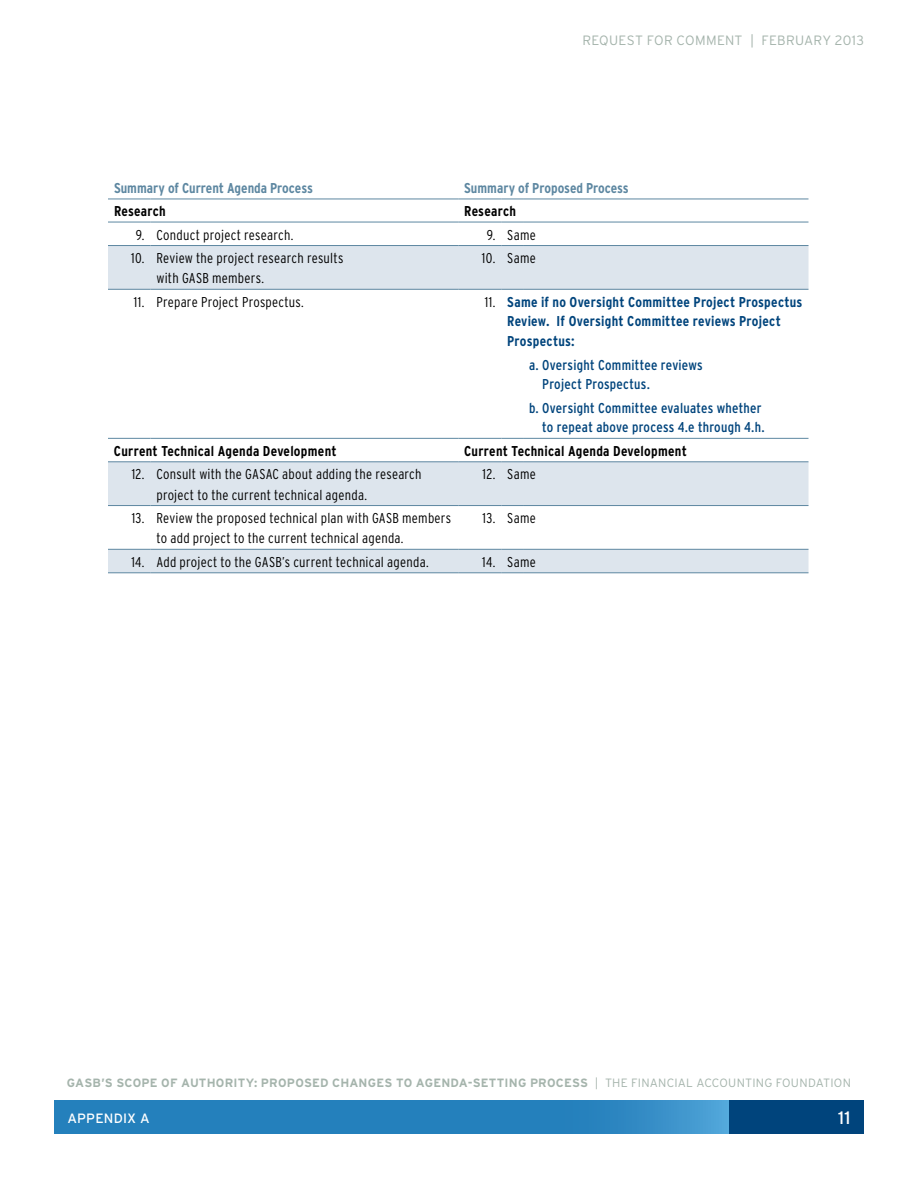
<style>
.page{position:relative;width:918px;height:1188px;background:#fff}
.page>*{position:absolute;margin:0;border:0;box-sizing:border-box;transform-origin:0 0}
.t1{font:18px "Interstate";color:#fff}
.t2{font:300 condensed 14.25px/20.2px "Interstate";letter-spacing:.015em;color:#000}
.t3{font:condensed 14.25px/19.6px "Interstate";letter-spacing:.02em;color:#00447c}
.t4{font:700 condensed 14.25px/19.6px "Interstate";letter-spacing:.015em;color:#00447c}
.t5{font:700 condensed 14.25px "Interstate";letter-spacing:.02em;color:#000}
.t6{font:700 condensed 14.25px "Interstate";color:#5d87a1}
.t7{font:300 13.5px "Interstate";letter-spacing:.02em;color:#a5b4ac}
.t8{font:13.5px "Interstate";letter-spacing:.015em;color:#fff}
.t9{font:700 12px "Interstate";letter-spacing:.015em;color:#a5b4ac}
.t10{font:300 12px "Interstate";letter-spacing:.015em;color:#a5b4ac}
.s1{font-weight:300;color:#000}
</style>
<div class="page">
<div style="left:729px;top:1100px;width:135px;height:34px;background:#00447c"></div>
<svg style="left:54px;top:1100px;width:675px;height:34px;background:#2883be"></svg>
<svg style="left:108px;top:246px;width:700px;height:327px"></svg>
<hr style="left:108px;top:199px;width:42px;height:1px;background:#5d87a1">
<hr style="left:150px;top:199px;width:308px;height:1px;background:#5d87a1">
<hr style="left:458px;top:199px;width:43px;height:1px;background:#5d87a1">
<svg style="left:501px;top:199px;width:22px;height:1px"></svg>
<hr style="left:523px;top:199px;width:286px;height:1px;background:#5d87a1">
<hr style="left:108px;top:222px;width:42px;height:1px;background:#5d87a1">
<hr style="left:150px;top:222px;width:308px;height:1px;background:#5d87a1">
<hr style="left:458px;top:222px;width:43px;height:1px;background:#5d87a1">
<svg style="left:501px;top:222px;width:22px;height:1px"></svg>
<hr style="left:523px;top:222px;width:286px;height:1px;background:#5d87a1">
<hr style="left:108px;top:245px;width:42px;height:1px;background:#5d87a1">
<hr style="left:150px;top:245px;width:308px;height:1px;background:#5d87a1">
<hr style="left:458px;top:245px;width:43px;height:1px;background:#5d87a1">
<svg style="left:501px;top:245px;width:22px;height:1px"></svg>
<hr style="left:523px;top:245px;width:286px;height:1px;background:#5d87a1">
<hr style="left:108px;top:289px;width:42px;height:1px;background:#5d87a1">
<hr style="left:150px;top:289px;width:308px;height:1px;background:#5d87a1">
<hr style="left:458px;top:289px;width:43px;height:1px;background:#5d87a1">
<svg style="left:501px;top:289px;width:22px;height:1px"></svg>
<hr style="left:523px;top:289px;width:286px;height:1px;background:#5d87a1">
<hr style="left:108px;top:438px;width:42px;height:1px;background:#5d87a1">
<hr style="left:150px;top:438px;width:308px;height:1px;background:#5d87a1">
<hr style="left:458px;top:438px;width:43px;height:1px;background:#5d87a1">
<svg style="left:501px;top:438px;width:22px;height:1px"></svg>
<hr style="left:523px;top:438px;width:286px;height:1px;background:#5d87a1">
<hr style="left:108px;top:462px;width:42px;height:1px;background:#5d87a1">
<hr style="left:150px;top:462px;width:308px;height:1px;background:#5d87a1">
<hr style="left:458px;top:462px;width:43px;height:1px;background:#5d87a1">
<svg style="left:501px;top:462px;width:22px;height:1px"></svg>
<hr style="left:523px;top:462px;width:286px;height:1px;background:#5d87a1">
<hr style="left:108px;top:505px;width:42px;height:1px;background:#5d87a1">
<hr style="left:150px;top:505px;width:308px;height:1px;background:#5d87a1">
<hr style="left:458px;top:505px;width:43px;height:1px;background:#5d87a1">
<svg style="left:501px;top:505px;width:22px;height:1px"></svg>
<hr style="left:523px;top:505px;width:286px;height:1px;background:#5d87a1">
<hr style="left:108px;top:549px;width:42px;height:1px;background:#5d87a1">
<hr style="left:150px;top:549px;width:308px;height:1px;background:#5d87a1">
<hr style="left:458px;top:549px;width:43px;height:1px;background:#5d87a1">
<svg style="left:501px;top:549px;width:22px;height:1px"></svg>
<hr style="left:523px;top:549px;width:286px;height:1px;background:#5d87a1">
<hr style="left:108px;top:573px;width:42px;height:1px;background:#5d87a1">
<hr style="left:150px;top:573px;width:308px;height:1px;background:#5d87a1">
<hr style="left:458px;top:573px;width:43px;height:1px;background:#5d87a1">
<svg style="left:501px;top:573px;width:22px;height:1px"></svg>
<hr style="left:523px;top:573px;width:286px;height:1px;background:#5d87a1">
<p class="t7" style="left:582px;top:32px;width:283px">REQUEST FOR COMMENT | FEBRUARY 2013</p>
<p class="t6" style="left:114px;top:180px;width:200px">Summary of Current Agenda Process</p>
<p class="t6" style="left:464px;top:180px;width:166px">Summary of Proposed Process</p>
<p class="t5" style="left:114px;top:203px;width:53px">Research</p>
<p class="t5" style="left:464px;top:203px;width:53px">Research</p>
<p class="t2" style="left:136px;top:224px;width:159px">9. Conduct project research.</p>
<p class="t2" style="left:487px;top:224px;width:51px">9. Same</p>
<p class="t2" style="left:156px;top:248px;width:188px;text-indent:-25px">10. Review the project research results with GASB members.</p>
<p class="t2" style="left:482px;top:248px;width:55px">10. Same</p>
<p class="t2" style="left:134px;top:292px;width:171px">11. Prepare Project Prospectus.</p>
<p class="t4" style="left:507px;top:292px;width:297px;text-indent:-22px"><span class="s1">11.</span> Same if no Oversight Committee Project Prospectus<br>Review. If Oversight Committee reviews Project<br>Prospectus:</p>
<p class="t3" style="left:542px;top:355px;width:162px;text-indent:-13px">a. Oversight Committee reviews<br>Project Prospectus.</p>
<p class="t3" style="left:529px;top:398px;width:237px;text-align:right">b. Oversight Committee evaluates whether to repeat above process 4.e through 4.h.</p>
<p class="t5" style="left:114px;top:443px;width:224px">Current Technical Agenda Development</p>
<p class="t5" style="left:464px;top:443px;width:224px">Current Technical Agenda Development</p>
<p class="t2" style="left:156px;top:464px;width:267px;text-indent:-25px">12. Consult with the GASAC about adding the research project to the current technical agenda.</p>
<p class="t2" style="left:483px;top:464px;width:55px">12. Same</p>
<p class="t2" style="left:156px;top:508px;width:296px;text-indent:-25px">13. Review the proposed technical plan with GASB members to add project to the current technical agenda.</p>
<p class="t2" style="left:483px;top:508px;width:55px">13. Same</p>
<p class="t2" style="left:131px;top:552px;width:299px">14. Add project to the GASB’s current technical agenda.</p>
<p class="t2" style="left:482px;top:552px;width:55px">14. Same</p>
<p class="t9" style="left:67px;top:1076px;width:514px">GASB’S SCOPE OF AUTHORITY: PROPOSED CHANGES TO AGENDA-SETTING PROCESS</p>
<p class="t10" style="left:595px;top:1076px;width:258px">| THE FINANCIAL ACCOUNTING FOUNDATION</p>
<p class="t8" style="left:68px;top:1110px;width:84px">APPENDIX A</p>
<p class="t1" style="left:838px;top:1108px;width:14px">11</p>
</div>
